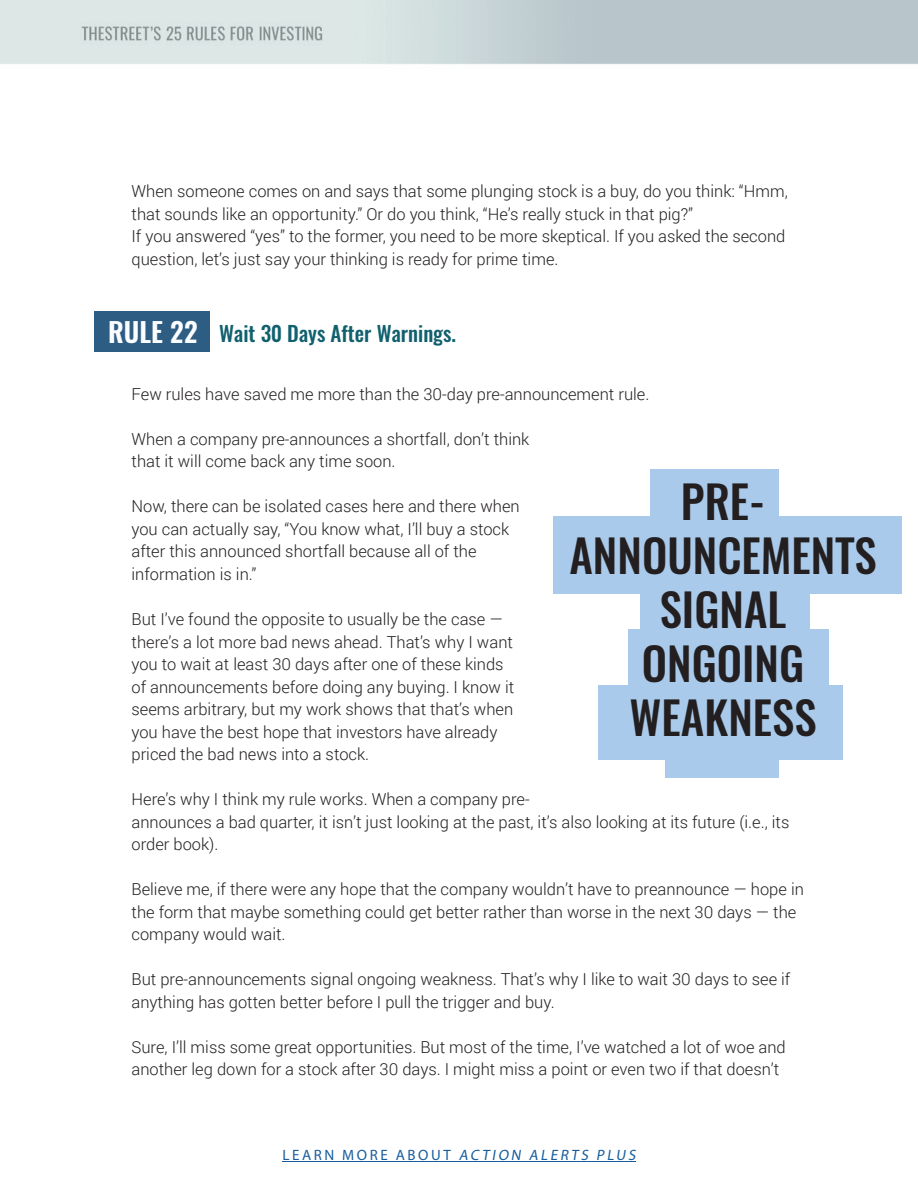
<style>
.page{position:relative;width:918px;height:1188px;background:#fff}
.page>*{position:absolute;margin:0;border:0;box-sizing:border-box;transform-origin:0 0}
.t1{font:500 45px/54px "Oswald";color:#231f20;text-align:center}
.t2{font:500 21px "Oswald";color:#11606e}
.t3{font:300 16.5px/22.5px "Roboto";color:#231f20}
.t4{font:italic 15px "Myriad Pro";color:#175d9e}
.s1{font-weight:600;font-size:27px;color:#fbfdfe}
.s2{font-style:normal}
</style>
<div class="page">
<img style="left:0;top:0;width:918px;height:65px">
<hr style="left:283px;top:1161px;width:353px;height:1px;background:#175d9e">
<div style="left:94px;top:312px;width:116px;height:40px;background:#2e5d83"></div>
<div style="left:650px;top:469px;width:129px;height:75px;background:#a9caea"></div>
<div style="left:599px;top:685px;width:244px;height:75px;background:#a9caea"></div>
<div style="left:628px;top:629px;width:200px;height:75px;background:#a9caea"></div>
<div style="left:640px;top:536px;width:168px;height:93px;background:#a9caea"></div>
<div style="left:553px;top:517px;width:349px;height:77px;background:#a9caea"></div>
<div style="left:665px;top:712px;width:114px;height:66px;background:#a9caea"></div>
<p class="t3" style="left:132px;top:180px;width:658px">When someone comes on and says that some plunging stock is a buy, do you think: “Hmm, that sounds like an opportunity.” Or do you think, “He’s really stuck in that pig?”<br>If you answered “yes” to the former, you need to be more skeptical. If you asked the second question, let’s just say your thinking is ready for prime time.</p>
<p class="t2" style="left:108px;top:322px;width:350px"><span class="s1">RULE 22</span> Wait 30 Days After Warnings.</p>
<p class="t3" style="left:132px;top:382px;width:519px">Few rules have saved me more than the 30-day pre-announcement rule.</p>
<p class="t3" style="left:132px;top:427px;width:399px">When a company pre-announces a shortfall, don’t think that it will come back any time soon.</p>
<p class="t3" style="left:132px;top:495px;width:390px">Now, there can be isolated cases here and there when you can actually say, “You know what, I’ll buy a stock after this announced shortfall because all of the information is in.”</p>
<p class="t3" style="left:132px;top:607px;width:384px">But I’ve found the opposite to usually be the case — there’s a lot more bad news ahead. That’s why I want you to wait at least 30 days after one of these kinds of announcements before doing any buying. I know it seems arbitrary, but my work shows that that’s when you have the best hope that investors have already priced the bad news into a stock.</p>
<p class="t3" style="left:132px;top:787px;width:659px">Here’s why I think my rule works. When a company pre-<br>announces a bad quarter, it isn’t just looking at the past, it’s also looking at its future (i.e., its order book).</p>
<p class="t3" style="left:132px;top:877px;width:674px">Believe me, if there were any hope that the company wouldn’t have to preannounce — hope in the form that maybe something could get better rather than worse in the next 30 days — the company would wait.</p>
<p class="t3" style="left:132px;top:967px;width:660px">But pre-announcements signal ongoing weakness. That’s why I like to wait 30 days to see if anything has gotten better before I pull the trigger and buy.</p>
<p class="t3" style="left:132px;top:1035px;width:656px">Sure, I’ll miss some great opportunities. But most of the time, I’ve watched a lot of woe and another leg down for a stock after 30 days. I might miss a point or even two if that doesn’t</p>
<h1 class="t1" style="left:569px;top:478px;width:309px">PRE-<br>ANNOUNCEMENTS<br>SIGNAL<br>ONGOING<br>WEAKNESS</h1>
<p class="t4" style="left:283px;top:1146px;width:357px"><span class="s2">L E A R N M O R E A B O U T</span> ACTION ALERTS PLUS</p>
</div>
